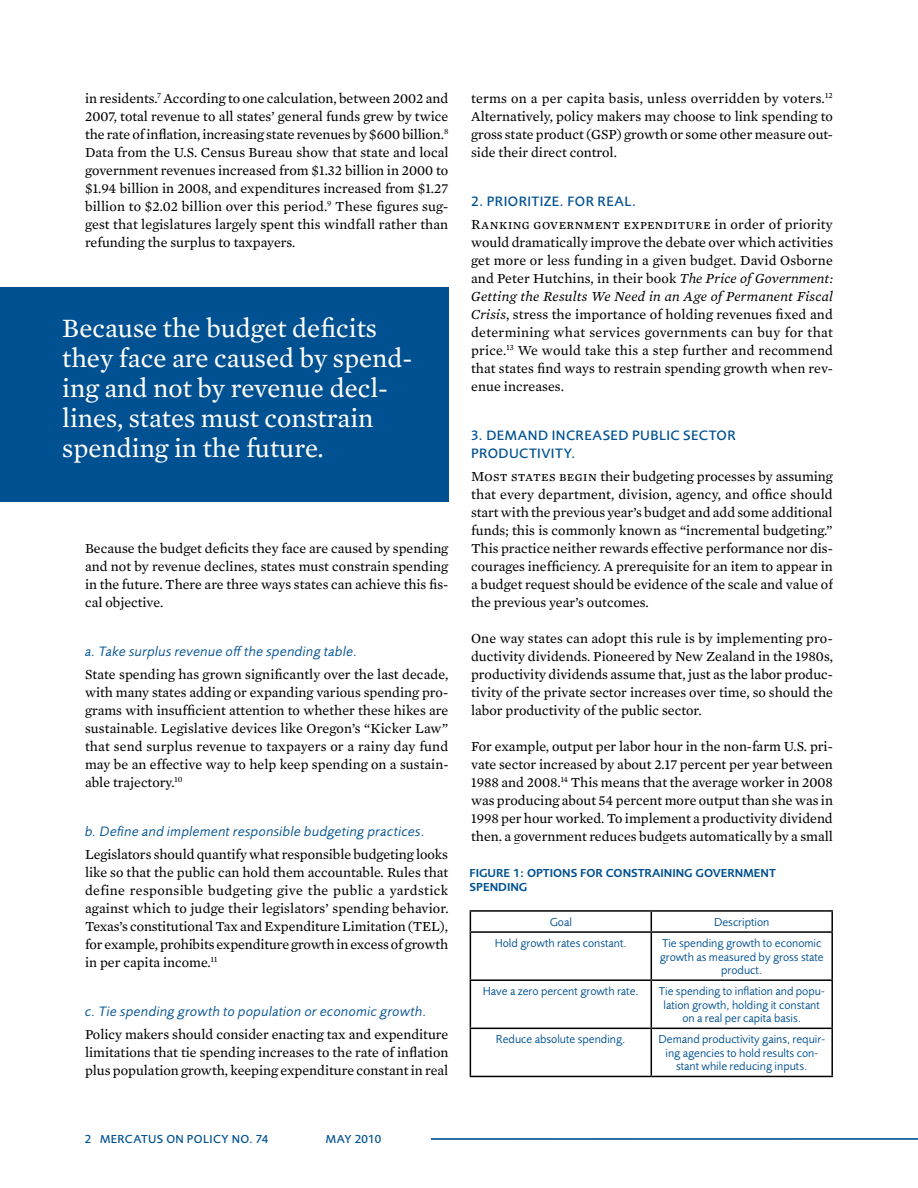
<style>
.page{position:relative;width:918px;height:1188px;background:#fff}
.page>*{position:absolute;margin:0;border:0;box-sizing:border-box;transform-origin:0 0}
.t1{font:27px/30px "Mercury Text G2";color:#fff}
.t2{font:14.1px/18px "Mercury Text G2";color:#000;text-align:justify}
.t3{font:italic 14.1px "Foundry Sans";letter-spacing:.025em;color:#005191}
.t4{font:500 14.1px "Foundry Sans";letter-spacing:.025em;color:#005191}
.t5{font:14.1px "Mercury Text G2 Roman SC";letter-spacing:.03em;color:#000}
.t6{font:12px/13.5px "Foundry Sans";color:#005191;text-align:center}
.t7{font:600 12px/13.5px "Foundry Sans";color:#005191}
.t8{font:500 12px "Foundry Sans";letter-spacing:.035em;color:#005191}
.s1{font-family:"Mercury Text G2"}
.s2{font-style:italic}
.s3{font-family:"Mercury Text G2 Roman SC"}
</style>
<div class="page">
<hr style="left:470px;top:910px;width:181px;height:2px;background:#000">
<svg style="left:470px;top:912px;width:1px;height:19px"></svg>
<hr style="left:651px;top:910px;width:182px;height:2px;background:#000">
<svg style="left:651px;top:912px;width:1px;height:19px"></svg>
<svg style="left:831px;top:912px;width:2px;height:19px"></svg>
<hr style="left:470px;top:931px;width:181px;height:2px;background:#000">
<hr style="left:470px;top:933px;width:1px;height:46px;background:#000">
<hr style="left:651px;top:931px;width:182px;height:2px;background:#000">
<hr style="left:651px;top:933px;width:1px;height:46px;background:#000">
<hr style="left:831px;top:933px;width:2px;height:46px;background:#000">
<hr style="left:470px;top:979px;width:181px;height:2px;background:#000">
<hr style="left:470px;top:981px;width:1px;height:47px;background:#000">
<hr style="left:651px;top:979px;width:182px;height:2px;background:#000">
<hr style="left:651px;top:981px;width:1px;height:47px;background:#000">
<hr style="left:831px;top:981px;width:2px;height:47px;background:#000">
<hr style="left:470px;top:1028px;width:181px;height:1px;background:#000">
<hr style="left:470px;top:1029px;width:1px;height:47px;background:#000">
<hr style="left:651px;top:1028px;width:182px;height:1px;background:#000">
<hr style="left:651px;top:1029px;width:1px;height:47px;background:#000">
<hr style="left:831px;top:1029px;width:2px;height:47px;background:#000">
<hr style="left:470px;top:1076px;width:181px;height:1px;background:#000">
<hr style="left:651px;top:1076px;width:182px;height:1px;background:#000">
<div style="left:0;top:287px;width:448px;height:214px;background:#005191"></div>
<hr style="left:431px;top:1138px;width:487px;height:1px;background:#005191">
<hr style="left:431px;top:1139px;width:487px;height:1px;background:#005191">
<p class="t2" style="left:85px;top:89px;width:365px">in residents.<sup>7</sup> According to one calculation, between 2002 and 2007, total revenue to all states’ general funds grew by twice the rate of inflation, increasing state revenues by $600 billion.<sup>8<br></sup>Data from the U.S. Census Bureau show that state and local government revenues increased from $1.32 billion in 2000 to $1.94 billion in 2008, and expenditures increased from $1.27 billion to $2.02 billion over this period.<sup>9</sup> These figures sug&shy;gest that legislatures largely spent this windfall rather than refunding the surplus to taxpayers.</p>
<h1 class="t1" style="left:62px;top:313px;width:352px">Because the budget deficits they face are caused by spend&shy;ing and not by revenue decl&shy;lines, states must constrain spending in the future.</h1>
<p class="t2" style="left:85px;top:539px;width:365px">Because the budget deficits they face are caused by spending and not by revenue declines, states must constrain spending in the future. There are three ways states can achieve this fis&shy;cal objective.</p>
<p class="t3" style="left:85px;top:644px;width:274px">a. Take surplus revenue off the spending table.</p>
<p class="t2" style="left:85px;top:665px;width:365px">State spending has grown significantly over the last decade, with many states adding or expanding various spending pro&shy;grams with insufficient attention to whether these hikes are sustainable. Legislative devices like Oregon’s “Kicker Law” that send surplus revenue to taxpayers or a rainy day fund may be an effective way to help keep spending on a sustain&shy;able trajectory.<sup>10</sup></p>
<p class="t3" style="left:85px;top:824px;width:341px">b. Define and implement responsible budgeting practices.</p>
<p class="t2" style="left:85px;top:845px;width:365px">Legislators should quantify what responsible budgeting looks like so that the public can hold them accountable. Rules that define responsible budgeting give the public a yardstick against which to judge their legislators’ spending behavior.<br>Texas’s constitutional Tax and Expenditure Limitation (TEL), for example, prohibits expenditure growth in excess of growth in per capita income.<sup>11</sup></p>
<p class="t3" style="left:85px;top:1004px;width:343px">c. Tie spending growth to population or economic growth.</p>
<p class="t2" style="left:85px;top:1025px;width:365px">Policy makers should consider enacting tax and expenditure limitations that tie spending increases to the rate of inflation plus population growth, keeping expenditure constant in real</p>
<p class="t2" style="left:471px;top:89px;width:363px">terms on a per capita basis, unless overridden by voters.<sup>12<br></sup>Alternatively, policy makers may choose to link spending to gross state product (GSP) growth or some other measure out&shy;side their direct control.</p>
<p class="t4" style="left:471px;top:194px;width:32px">2. PRIORITI</p>
<p class="t4" style="left:544px;top:194px;width:63px">ZE. FOR REAL</p>
<p class="t4" style="left:632px;top:194px;width:6px">.</p>
<p class="t5" style="left:471px;top:216px;width:363px">Ranking government expenditure <span class="s1">in order of priority</span></p>
<p class="t2" style="left:471px;top:233px;width:364px">would dramatically improve the debate over which activities get more or less funding in a given budget. David Osborne and Peter Hutchins, in their book <span class="s2">The Price of Government:<br>Getting the Results We Need in an Age of Permanent Fiscal Crisis</span>, stress the importance of holding revenues fixed and determining what services governments can buy for that price.<sup>13</sup> We would take this a step further and recommend that states find ways to restrain spending growth when rev&shy;enue increases.</p>
<p class="t4" style="left:471px;top:428px;width:37px">3. DEMAND</p>
<p class="t4" style="left:552px;top:428px;width:10px">INCREASED</p>
<p class="t4" style="left:632px;top:428px;width:9px">PUBLIC</p>
<p class="t4" style="left:683px;top:428px;width:10px">SECTOR</p>
<p class="t4" style="left:471px;top:446px;width:10px">PRODUCTIVITY</p>
<p class="t4" style="left:571px;top:446px;width:6px">.</p>
<p class="t2" style="left:471px;top:467px;width:363px"><span class="s3">Most states begin</span> their budgeting processes by assuming that every department, division, agency, and office should start with the previous year’s budget and add some additional funds; this is commonly known as “incremental budgeting.” This practice neither rewards effective performance nor dis&shy;courages inefficiency. A prerequisite for an item to appear in a budget request should be evidence of the scale and value of the previous year’s outcomes.</p>
<p class="t2" style="left:471px;top:629px;width:363px">One way states can adopt this rule is by implementing pro&shy;ductivity dividends. Pioneered by New Zealand in the 1980s, productivity dividends assume that, just as the labor produc&shy;tivity of the private sector increases over time, so should the labor productivity of the public sector.</p>
<p class="t2" style="left:471px;top:737px;width:363px">For example, output per labor hour in the non-farm U.S. pri&shy;vate sector increased by about 2.17 percent per year between 1988 and 2008.<sup>14</sup> This means that the average worker in 2008 was producing about 54 percent more output than she was in 1998 per hour worked. To implement a productivity dividend then, a government reduces budgets automatically by a small</p>
<p class="t7" style="left:470px;top:867px;width:308px">FIGURE 1: OPTIONS FOR CONSTRAINING GOVERNMENT<br>SPENDING</p>
<p class="t6" style="left:550px;top:916px;width:24px">Goal</p>
<p class="t6" style="left:714px;top:916px;width:57px">Description</p>
<p class="t6" style="left:495px;top:937px;width:134px">Hold growth rates constant.</p>
<p class="t6" style="left:660px;top:937px;width:166px">Tie spending growth to economic growth as measured by gross state product.</p>
<p class="t6" style="left:483px;top:985px;width:158px">Have a zero percent growth rate.</p>
<p class="t6" style="left:659px;top:985px;width:167px">Tie spending to inflation and popu&shy;lation growth, holding it constant on a real per capita basis.</p>
<p class="t6" style="left:496px;top:1033px;width:131px">Reduce absolute spending.</p>
<p class="t6" style="left:658px;top:1033px;width:168px">Demand productivity gains, requir&shy;ing agencies to hold results con&shy;stant while reducing inputs.</p>
<p class="t8" style="left:85px;top:1133px;width:185px">2 MERCATUS ON POLICY NO. 74</p>
<p class="t8" style="left:326px;top:1133px;width:57px">MAY 2010</p>
</div>
